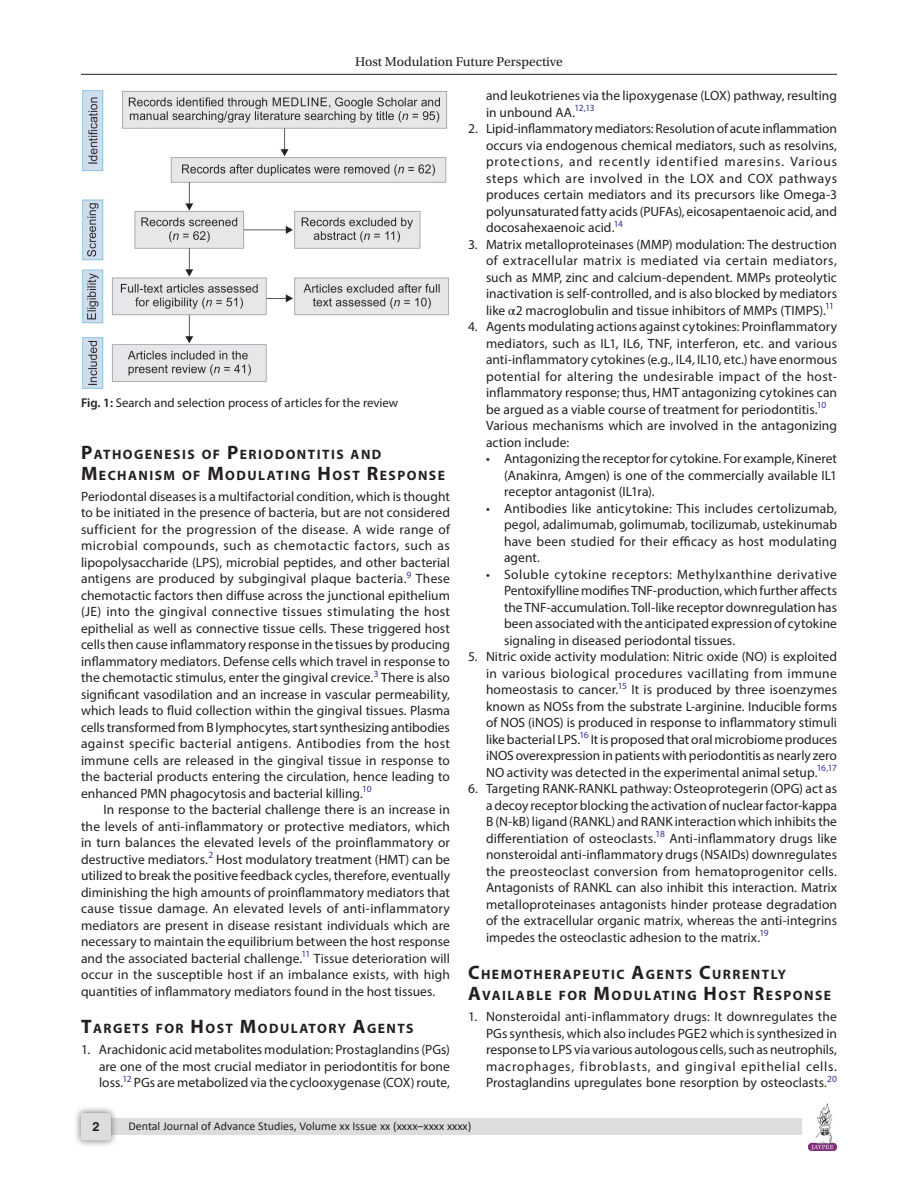
<style>
.page{position:relative;width:918px;height:1188px;background:#fff}
.page>*{position:absolute;margin:0;border:0;box-sizing:border-box;transform-origin:0 0}
.Head-1{font:700 13.65px/21px "Myriad Pro";letter-spacing:.105em;color:#231f20}
.List-Bullet{font:13.5px/16.5px "Myriad Pro";letter-spacing:.005em;color:#231f20;text-align:justify}
.Para-NoIndent{font:13.5px/16.5px "Myriad Pro";color:#231f20;text-align:justify}
.Para-Indent{font:13.5px/16.5px "Myriad Pro";letter-spacing:.005em;color:#231f20;text-align:justify}
.t1{font:13.5px "Utopia Std";color:#231f20}
.FigCaption{font:12.75px "Myriad Pro";color:#231f20}
.t2{font:700 12.75px "Helvetica LT Std";color:#231f20}
.t3{font:12px "Calibri";color:#231f20}
.s1{font-weight:600}
.s2{font-size:19.5px}
.s3{font-family:"STIX General"}
</style>
<div class="page">
<hr style="left:81px;top:74px;width:756px;height:1px;background:#231f20">
<img style="left:808px;top:1103px;width:29px;height:48px">
<div style="left:96px;top:1119px;width:706px;height:16px;background:#dcdddf"></div>
<div style="left:73px;top:1106px;width:45px;height:41px;background:#231f20;opacity:.61"></div>
<div style="left:81px;top:1113px;width:30px;height:27px;background:#dcdddf;border-radius:2px"></div>
<img style="left:82px;top:90px;width:367px;height:298px">
<p class="t1" style="left:355px;top:55px;width:209px">Host Modulation Future Perspective</p>
<p class="FigCaption" style="left:81px;top:395px;width:319px"><span class="s1">Fig. 1:</span> Search and selection process of articles for the review</p>
<p class="Head-1" style="left:81px;top:443px;width:366px"><span class="s2">P</span>ATHOGENESIS OF <span class="s2">P</span>ERIODONTITIS AND<br><span class="s2">M</span>ECHANISM OF <span class="s2">M</span>ODULATING <span class="s2">H</span> OST <span class="s2">R</span>ESPONSE</p>
<p class="Para-NoIndent" style="left:81px;top:488px;width:371px">Periodontal diseases is a multifactorial condition, which is thought to be initiated in the presence of bacteria, but are not considered sufficient for the progression of the disease. A wide range of microbial compounds, such as chemotactic factors, such as lipopolysaccharide (LPS), microbial peptides, and other bacterial antigens are produced by subgingival plaque bacteria.<sup>9</sup> These chemotactic factors then diffuse across the junctional epithelium (JE) into the gingival connective tissues stimulating the host epithelial as well as connective tissue cells. These triggered host cells then cause inflammatory response in the tissues by producing inflammatory mediators. Defense cells which travel in response to the chemotactic stimulus, enter the gingival crevice.<sup>3</sup> There is also significant vasodilation and an increase in vascular permeability, which leads to fluid collection within the gingival tissues. Plasma cells transformed from B lymphocytes, start synthesizing antibodies against specific bacterial antigens. Antibodies from the host immune cells are released in the gingival tissue in response to the bacterial products entering the circulation, hence leading to enhanced PMN phagocytosis and bacterial killing.<sup>10</sup></p>
<p class="Para-Indent" style="left:81px;top:801px;width:371px;text-indent:22px">In response to the bacterial challenge there is an increase in the levels of anti-inflammatory or protective mediators, which in turn balances the elevated levels of the proinflammatory or destructive mediators.<sup>2</sup> Host modulatory treatment (HMT) can be utilized to break the positive feedback cycles, therefore, eventually diminishing the high amounts of proinflammatory mediators that cause tissue damage. An elevated levels of anti-inflammatory mediators are present in disease resistant individuals which are necessary to maintain the equilibrium between the host response and the associated bacterial challenge.<sup>11</sup> Tissue deterioration will occur in the susceptible host if an imbalance exists, with high quantities of inflammatory mediators found in the host tissues.</p>
<p class="Head-1" style="left:81px;top:1018px;width:334px"><span class="s2">T</span>ARGETS FOR <span class="s2">H</span> OST <span class="s2">M</span>ODULATORY <span class="s2">A</span>GENTS</p>
<p class="List-Bullet" style="left:99px;top:1041px;width:353px;text-indent:-18px">1. Arachidonic acid metabolites modulation: Prostaglandins (PGs) are one of the most crucial mediator in periodontitis for bone loss.<sup>12</sup> PGs are metabolized via the cyclooxygenase (COX) route,</p>
<p class="List-Bullet" style="left:486px;top:87px;width:352px">and leukotrienes via the lipoxygenase (LOX) pathway, resulting in unbound AA.<sup>12,13</sup></p>
<p class="List-Bullet" style="left:486px;top:120px;width:353px;text-indent:-18px">2. Lipid-inflammatory mediators: Resolution of acute inflammation occurs via endogenous chemical mediators, such as resolvins, protections, and recently identified maresins. Various steps which are involved in the LOX and COX pathways produces certain mediators and its precursors like Omega-3 polyunsaturated fatty acids (PUFAs), eicosapentaenoic acid, and docosahexaenoic acid.<sup>14</sup></p>
<p class="List-Bullet" style="left:486px;top:236px;width:353px;text-indent:-18px">3. Matrix metalloproteinases (MMP) modulation: The destruction of extracellular matrix is mediated via certain mediators, such as MMP, zinc and calcium-dependent. MMPs proteolytic inactivation is self-controlled, and is also blocked by mediators like <span class="s3">α</span>2 macroglobulin and tissue inhibitors of MMPs (TIMPS).<sup>11</sup></p>
<p class="List-Bullet" style="left:486px;top:318px;width:353px;text-indent:-18px">4. Agents modulating actions against cytokines: Proinflammatory mediators, such as IL1, IL6, TNF, interferon, etc. and various anti-inflammatory cytokines (e.g., IL4, IL10, etc.) have enormous potential for altering the undesirable impact of the host&shy;inflammatory response; thus, HMT antagonizing cytokines can be argued as a viable course of treatment for periodontitis.<sup>10</sup></p>
<p class="List-Bullet" style="left:486px;top:417px;width:353px">Various mechanisms which are involved in the antagonizing action include:</p>
<p class="List-Bullet" style="left:504px;top:450px;width:335px;text-indent:-18px">• Antagonizing the receptor for cytokine. For example, Kineret (Anakinra, Amgen) is one of the commercially available IL1 receptor antagonist (IL1ra).</p>
<p class="List-Bullet" style="left:504px;top:500px;width:335px;text-indent:-18px">• Antibodies like anticytokine: This includes certolizumab, pegol, adalimumab, golimumab, tocilizumab, ustekinumab have been studied for their efficacy as host modulating agent.</p>
<p class="List-Bullet" style="left:504px;top:566px;width:335px;text-indent:-18px">• Soluble cytokine receptors: Methylxanthine derivative Pentoxifylline modifies TNF-production, which further affects the TNF-accumulation. Toll-like receptor downregulation has been associated with the anticipated expression of cytokine signaling in diseased periodontal tissues.</p>
<p class="List-Bullet" style="left:486px;top:648px;width:353px;text-indent:-18px">5. Nitric oxide activity modulation: Nitric oxide (NO) is exploited in various biological procedures vacillating from immune homeostasis to cancer.<sup>15</sup> It is produced by three isoenzymes known as NOSs from the substrate L-arginine. Inducible forms of NOS (iNOS) is produced in response to inflammatory stimuli like bacterial LPS.<sup>16</sup> It is proposed that oral microbiome produces iNOS overexpression in patients with periodontitis as nearly zero NO activity was detected in the experimental animal setup.<sup>16,17</sup></p>
<p class="List-Bullet" style="left:486px;top:780px;width:353px;text-indent:-18px">6. Targeting RANK-RANKL pathway: Osteoprotegerin (OPG) act as a decoy receptor blocking the activation of nuclear factor-kappa B (N-kB) ligand (RANKL) and RANK interaction which inhibits the differentiation of osteoclasts.<sup>18</sup> Anti-inflammatory drugs like nonsteroidal anti-inflammatory drugs (NSAIDs) downregulates the preosteoclast conversion from hematoprogenitor cells.<br>Antagonists of RANKL can also inhibit this interaction. Matrix metalloproteinases antagonists hinder protease degradation of the extracellular organic matrix, whereas the anti-integrins impedes the osteoclastic adhesion to the matrix.<sup>19</sup></p>
<p class="Head-1" style="left:468px;top:964px;width:365px"><span class="s2">C</span>HEMOTHERAPEUTIC <span class="s2">A</span>GENTS <span class="s2">C</span>URRENTLY<br><span class="s2">A</span>VAI LABLE FOR <span class="s2">M</span>ODULATING <span class="s2">H</span> OST <span class="s2">R</span>ESPONSE</p>
<p class="List-Bullet" style="left:486px;top:1008px;width:353px;text-indent:-18px">1. Nonsteroidal anti-inflammatory drugs: It downregulates the PGs synthesis, which also includes PGE2 which is synthesized in response to LPS via various autologous cells, such as neutrophils, macrophages, fibroblasts, and gingival epithelial cells.<br>Prostaglandins upregulates bone resorption by osteoclasts.<sup>20</sup></p>
<p class="t2" style="left:92px;top:1119px;width:9px">2</p>
<p class="t3" style="left:128px;top:1117px;width:344px">Dental Journal of Advance Studies, Volume xx Issue xx (xxxx–xxxx xxxx)</p>
</div>
